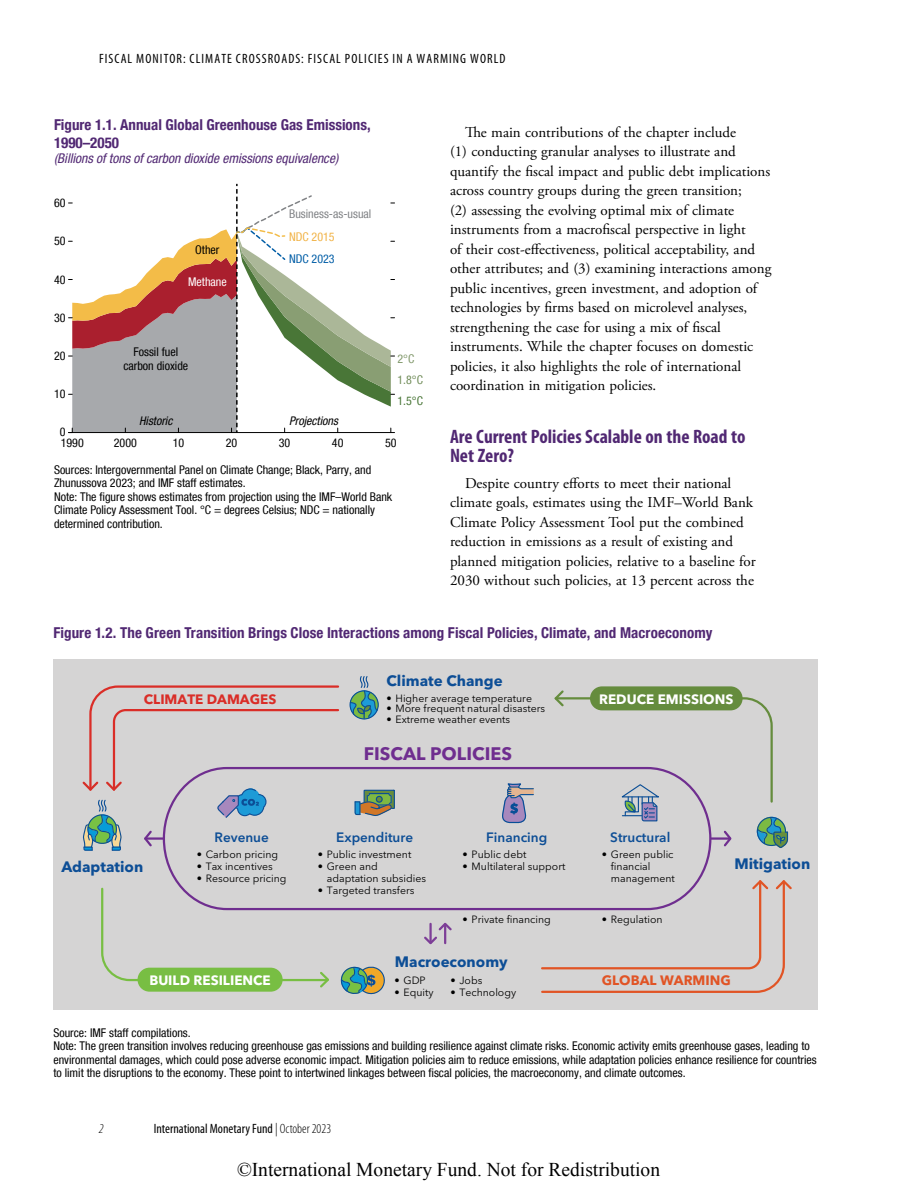
<style>
.page{position:relative;width:918px;height:1188px;background:#fff}
.page>*{position:absolute;margin:0;border:0;box-sizing:border-box;transform-origin:0 0}
.t1{font:19.5px "Times New Roman";color:#000}
.t2{font:700 condensed 19.5px/19.5px "Myriad Pro";color:#512873}
.t3{font:700 18px "Avenir Next W1 G";color:#6f2e8f}
.t4{font:15px/19.5px "Adobe Garamond Pro";color:#000}
.t5{font:700 condensed 15px/18px "Helvetica Neue LT Com";letter-spacing:.005em;color:#512873}
.t6{font:700 15px "Avenir Next W1 G";color:#0d4e96}
.t7{font:condensed 13.5px "Myriad Pro";color:#000}
.t8{font:italic condensed 13.5px "Helvetica Neue LT Com";color:#512873}
.t9{font:600 13.5px "Avenir Next W1 G";color:#0d4e96}
.t10{font:700 13.5px "Avenir Next W1 G";color:#fff}
.t11{font:condensed 13.5px "Myriad Pro";letter-spacing:.08em;color:#000}
.t12{font:700 13.5px "Avenir Next W1 G";color:#da2d27}
.t13{font:700 13.5px "Avenir Next W1 G";color:#e15425}
.t14{font:italic 300 condensed 13.5px "Myriad Pro";color:#000}
.t15{font:condensed 12px/13.5px "Helvetica Neue LT Com";color:#000}
.t16{font:italic condensed 12px "Helvetica Neue LT Com";color:#000}
.t17{font:condensed 12px "Helvetica Neue LT Com";color:#808285}
.t18{font:condensed 12px "Helvetica Neue LT Com";color:#fff}
.t19{font:condensed 12px "Helvetica Neue LT Com";color:#f1b347}
.t20{font:condensed 12px "Helvetica Neue LT Com";color:#005da6}
.t21{font:condensed 12px "Helvetica Neue LT Com";color:#497637}
.t22{font:condensed 12px "Helvetica Neue LT Com";color:#718d5a}
.t23{font:condensed 12px "Helvetica Neue LT Com";color:#81986b}
.t24{font:10.5px/12px "Avenir Next W1 G";color:#000}
.s1{font-weight:300}
</style>
<div class="page">
<svg style="left:360px;top:392px;width:31px;height:15px"></svg>
<svg style="left:321px;top:367px;width:70px;height:25px"></svg>
<svg style="left:313px;top:240px;width:78px;height:127px"></svg>
<svg style="left:390px;top:428px;width:5px;height:5px"></svg>
<hr style="left:69px;top:432px;width:322px;height:1px;background:#000">
<svg style="left:69px;top:184px;width:244px;height:249px"></svg>
<div style="left:53px;top:659px;width:765px;height:351px;background:#d5d4d4"></div>
<svg style="left:163px;top:767px;width:548px;height:144px"></svg>
<svg style="left:424px;top:922px;width:28px;height:23px"></svg>
<svg style="left:101px;top:887px;width:230px;height:103px"></svg>
<svg style="left:540px;top:878px;width:252px;height:115px"></svg>
<div style="left:590px;top:686px;width:153px;height:24px;background:#658c3d;border-radius:12px"></div>
<div style="left:138px;top:968px;width:145px;height:24px;background:#78be43;border-radius:12px"></div>
<svg style="left:340px;top:966px;width:45px;height:29px"></svg>
<svg style="left:349px;top:676px;width:30px;height:44px"></svg>
<svg style="left:553px;top:688px;width:236px;height:161px"></svg>
<svg style="left:502px;top:782px;width:32px;height:42px"></svg>
<svg style="left:82px;top:685px;width:258px;height:166px"></svg>
<svg style="left:354px;top:789px;width:41px;height:27px"></svg>
<p class="t11" style="left:99px;top:51px;width:104px">FISCAL MONITOR: CLIMAT</p>
<p class="t7" style="left:227px;top:51px;width:23px">E CROSSROA</p>
<p class="t7" style="left:288px;top:51px;width:32px">DS: FISCAL</p>
<p class="t7" style="left:345px;top:51px;width:13px">POLICI</p>
<p class="t7" style="left:378px;top:51px;width:56px">ES IN A WARMIN</p>
<p class="t7" style="left:460px;top:51px;width:47px">G WORLD</p>
<p class="t5" style="left:54px;top:116px;width:318px">Figure 1.1. Annual Global Greenhouse Gas Emissions,<br>1990–2050</p>
<p class="t8" style="left:54px;top:150px;width:286px">(Billions of tons of carbon dioxide emissions equivalence)</p>
<p class="t15" style="left:54px;top:196px;width:13px">60</p>
<p class="t15" style="left:54px;top:234px;width:13px">50</p>
<p class="t15" style="left:54px;top:272px;width:13px">40</p>
<p class="t15" style="left:54px;top:311px;width:13px">30</p>
<p class="t15" style="left:54px;top:349px;width:13px">20</p>
<p class="t15" style="left:54px;top:387px;width:13px">10</p>
<p class="t15" style="left:195px;top:243px;width:26px">Other</p>
<p class="t18" style="left:188px;top:274px;width:40px">Methane</p>
<p class="t15" style="left:123px;top:345px;width:66px;text-align:center">Fossil fuel carbon dioxide</p>
<p class="t17" style="left:289px;top:207px;width:84px">Business-as-usual</p>
<p class="t19" style="left:289px;top:230px;width:47px">NDC 2015</p>
<p class="t20" style="left:289px;top:252px;width:47px">NDC 2023</p>
<p class="t23" style="left:398px;top:352px;width:18px">2°C</p>
<p class="t22" style="left:398px;top:373px;width:27px">1.8°C</p>
<p class="t21" style="left:398px;top:394px;width:27px">1.5°C</p>
<p class="t16" style="left:139px;top:414px;width:35px">Historic</p>
<p class="t16" style="left:289px;top:414px;width:50px">Projections</p>
<p class="t15" style="left:60px;top:425px;width:7px">0</p>
<p class="t15" style="left:61px;top:436px;width:25px">1990</p>
<p class="t15" style="left:114px;top:436px;width:25px">2000</p>
<p class="t15" style="left:173px;top:436px;width:13px">10</p>
<p class="t15" style="left:226px;top:436px;width:13px">20</p>
<p class="t15" style="left:279px;top:436px;width:13px">30</p>
<p class="t15" style="left:332px;top:436px;width:13px">40</p>
<p class="t15" style="left:385px;top:436px;width:13px">50</p>
<p class="t15" style="left:54px;top:462px;width:340px">Sources: Intergovernmental Panel on Climate Change; Black, Parry, and Zhunussova 2023; and IMF staff estimates.<br>Note: The figure shows estimates from projection using the IMF–World Bank Climate Policy Assessment Tool. °C = degrees Celsius; NDC = nationally determined contribution.</p>
<p class="t4" style="left:450px;top:123px;width:323px;text-indent:15px">The main contributions of the chapter include<br>(1) conducting granular analyses to illustrate and quantify the fiscal impact and public debt implications across country groups during the green transition;<br>(2) assessing the evolving optimal mix of climate instruments from a macrofiscal perspective in light<br>of their cost-effectiveness, political acceptability, and other attributes; and (3) examining interactions among public incentives, green investment, and adoption of technologies by firms based on microlevel analyses, strengthening the case for using a mix of fiscal instruments. While the chapter focuses on domestic policies, it also highlights the role of international coordination in mitigation policies.</p>
<h1 class="t2" style="left:450px;top:427px;width:297px">Are Current Policies Scalable on the Road to<br>Net Zero?</h1>
<p class="t4" style="left:450px;top:474px;width:307px;text-indent:15px">Despite country efforts to meet their national climate goals, estimates using the IMF–World Bank Climate Policy Assessment Tool put the combined reduction in emissions as a result of existing and planned mitigation policies, relative to a baseline for 2030 without such policies, at 13 percent across the</p>
<p class="t5" style="left:53px;top:624px;width:660px">Figure 1.2. The Green Transition Brings Close Interactions among Fiscal Policies, Climate, and Macroeconomy</p>
<p class="t12" style="left:144px;top:688px;width:134px">CLIMATE DAMAGES</p>
<p class="t6" style="left:386px;top:669px;width:118px">Climate Change</p>
<p class="t24" style="left:386px;top:691px;width:147px">• Higher average temperature</p>
<p class="t24" style="left:386px;top:701px;width:160px">• More frequent natural disasters</p>
<p class="t24" style="left:386px;top:712px;width:125px">• Extreme weather events</p>
<p class="t3" style="left:364px;top:739px;width:150px">FISCAL POLICIES</p>
<p class="t10" style="left:599px;top:688px;width:136px">REDUCE EMISSIONS</p>
<p class="t9" style="left:336px;top:826px;width:78px">Expenditure</p>
<p class="t24" style="left:318px;top:847px;width:95px">• Public investment</p>
<p class="t24" style="left:327px;top:859px;width:101px;text-indent:-9px">• Green and adaptation subsidies</p>
<p class="t24" style="left:318px;top:883px;width:98px">• Targeted transfers</p>
<p class="t9" style="left:610px;top:826px;width:62px">Structural</p>
<p class="t24" style="left:611px;top:847px;width:65px;text-indent:-9px">• Green public financial management</p>
<p class="t9" style="left:486px;top:826px;width:63px">Financing</p>
<p class="t24" style="left:463px;top:847px;width:65px">• Public debt</p>
<p class="t24" style="left:463px;top:859px;width:104px">• Multilateral support</p>
<p class="t9" style="left:215px;top:826px;width:56px">Revenue</p>
<p class="t24" style="left:197px;top:847px;width:83px">• Carbon pricing</p>
<p class="t24" style="left:197px;top:859px;width:78px">• Tax incentives</p>
<p class="t24" style="left:197px;top:871px;width:91px">• Resource pricing</p>
<p class="t6" style="left:61px;top:855px;width:83px">Adaptation</p>
<p class="t6" style="left:734px;top:851px;width:77px">Mitigation</p>
<p class="t24" style="left:463px;top:913px;width:90px">• Private financing</p>
<p class="t24" style="left:602px;top:913px;width:62px">• Regulation</p>
<p class="t10" style="left:149px;top:969px;width:123px">BUILD RESILIENCE</p>
<p class="t6" style="left:395px;top:949px;width:114px">Macroeconomy</p>
<p class="t24" style="left:395px;top:973px;width:33px">• GDP</p>
<p class="t24" style="left:395px;top:985px;width:41px">• Equity</p>
<p class="t24" style="left:450px;top:973px;width:33px">• Jobs</p>
<p class="t24" style="left:450px;top:985px;width:67px">• Technology</p>
<p class="t13" style="left:602px;top:969px;width:131px">GLOBAL WARMING</p>
<p class="t15" style="left:53px;top:1026px;width:765px">Source: IMF staff compilations.<br>Note: The green transition involves reducing greenhouse gas emissions and building resilience against climate risks. Economic activity emits greenhouse gases, leading to environmental damages, which could pose adverse economic impact. Mitigation policies aim to reduce emissions, while adaptation policies enhance resilience for countries to limit the disruptions to the economy. These point to intertwined linkages between fiscal policies, the macroeconomy, and climate outcomes.</p>
<p class="t14" style="left:99px;top:1122px;width:6px">2</p>
<p class="t7" style="left:154px;top:1122px;width:179px">INTERNATIONAL MONETARY FUND <span class="s1">| October 2023</span></p>
<h1 class="t1" style="left:237px;top:1156px;width:425px">©International Monetary Fund. Not for Redistribution</h1>
</div>
